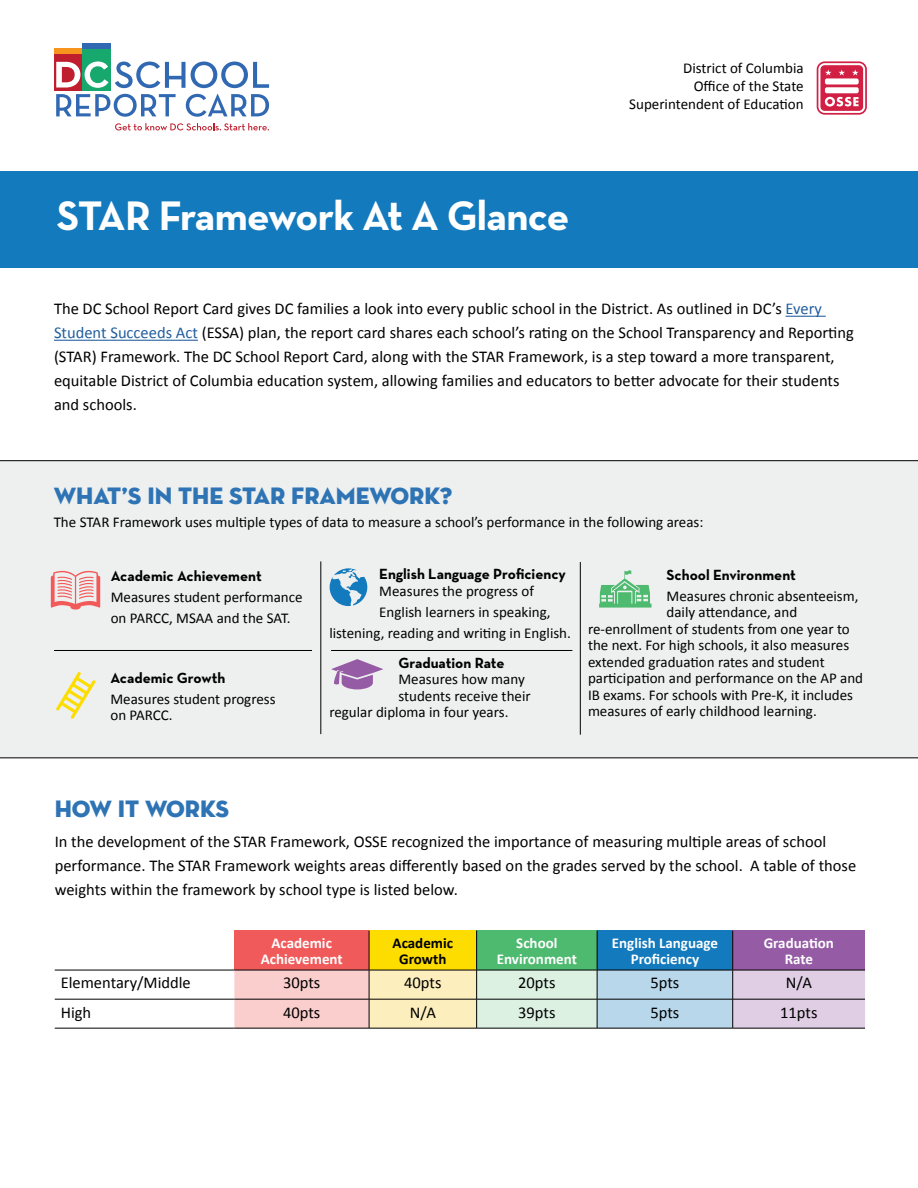
<style>
.page{position:relative;width:918px;height:1188px;background:#fff}
.page>*{position:absolute;margin:0;border:0;box-sizing:border-box;transform-origin:0 0}
.t1{font:700 42px "Neutra Text";letter-spacing:-.02em;color:#fff}
.t2{font:24px "Neutra Disp Titling";color:#2e74b5}
.t3{font:16.5px/24px "Calibri";color:#000}
.t4{font:15px/18px "Calibri";color:#000}
.t5{font:700 15px "Neutra Text";color:#000}
.t6{font:700 15px/16.2px "Calibri";color:#fff;text-align:center}
.t7{font:700 15px/16.2px "Calibri";color:#000;text-align:center}
.s1{color:#215e9e}
</style>
<div class="page">
<div style="left:0;top:461px;width:918px;height:297px;background:#eef0f0"></div>
<hr style="left:0;top:758px;width:918px;height:1px;background:#000">
<hr style="left:0;top:460px;width:918px;height:1px;background:#000">
<div style="left:0;top:171px;width:918px;height:97px;background:#137abd"></div>
<hr style="left:786px;top:316px;width:40px;height:1px;background:#215e9e">
<hr style="left:54px;top:340px;width:144px;height:1px;background:#215e9e">
<svg style="left:331px;top:659px;width:52px;height:30px"></svg>
<svg style="left:599px;top:570px;width:53px;height:38px"></svg>
<hr style="left:321px;top:561px;width:1px;height:173px;background:#000">
<hr style="left:54px;top:650px;width:258px;height:1px;background:#000">
<hr style="left:580px;top:562px;width:1px;height:173px;background:#000">
<hr style="left:331px;top:650px;width:241px;height:1px;background:#000">
<svg style="left:330px;top:568px;width:37px;height:38px"></svg>
<svg style="left:817px;top:61px;width:50px;height:54px"></svg>
<div style="left:234px;top:931px;width:135px;height:39px;background:#f15a5a"></div>
<div style="left:369px;top:931px;width:108px;height:39px;background:#fddc00"></div>
<div style="left:477px;top:931px;width:120px;height:39px;background:#4eba6f"></div>
<div style="left:597px;top:931px;width:136px;height:39px;background:#137abd"></div>
<div style="left:733px;top:931px;width:132px;height:39px;background:#955ba5"></div>
<hr style="left:55px;top:970px;width:179px;height:1px;background:#000">
<hr style="left:55px;top:999px;width:179px;height:1px;background:#000">
<hr style="left:55px;top:1028px;width:179px;height:1px;background:#000">
<hr style="left:477px;top:1028px;width:120px;height:1px;background:#000">
<hr style="left:597px;top:1028px;width:136px;height:1px;background:#000">
<hr style="left:234px;top:1028px;width:135px;height:1px;background:#000">
<hr style="left:369px;top:1028px;width:108px;height:1px;background:#000">
<hr style="left:369px;top:931px;width:1px;height:39px;background:#000">
<hr style="left:476px;top:931px;width:1px;height:39px;background:#000">
<hr style="left:597px;top:931px;width:1px;height:39px;background:#000">
<hr style="left:732px;top:931px;width:1px;height:39px;background:#000">
<svg style="left:234px;top:970px;width:631px;height:58px;background:#dad5d3"></svg>
<hr style="left:477px;top:970px;width:120px;height:1px;background:#000">
<hr style="left:477px;top:999px;width:120px;height:1px;background:#000">
<hr style="left:597px;top:999px;width:136px;height:1px;background:#000">
<hr style="left:733px;top:999px;width:132px;height:1px;background:#000">
<hr style="left:733px;top:1028px;width:132px;height:1px;background:#000">
<svg style="left:56px;top:672px;width:40px;height:47px"></svg>
<svg style="left:51px;top:571px;width:49px;height:39px"></svg>
<svg style="left:115px;top:62px;width:154px;height:26px"></svg>
<svg style="left:56px;top:94px;width:120px;height:23px"></svg>
<svg style="left:186px;top:94px;width:83px;height:23px"></svg>
<div style="left:54px;top:49px;width:28px;height:5px;background:#f7941e"></div>
<div style="left:82px;top:43px;width:29px;height:6px;background:#3168b2"></div>
<div style="left:54px;top:54px;width:28px;height:36px;background:#be1e2d"></div>
<div style="left:82px;top:49px;width:29px;height:41px;background:#17a86e"></div>
<svg style="left:56px;top:62px;width:53px;height:26px"></svg>
<svg style="left:115px;top:123px;width:154px;height:7px"></svg>
<h1 class="t1" style="left:57px;top:189px;width:514px">STAR Framework At A Glance</h1>
<p class="t4" style="left:629px;top:58px;width:176px;text-align:right">District of Columbia<br>Office of the State<br>Superintendent of Education</p>
<p class="t3" style="left:54px;top:296px;width:801px">The DC School Report Card gives DC families a look into every public school in the District. As outlined in DC’s <span class="s1">Every Student Succeeds Act</span> (ESSA) plan, the report card shares each school’s rating on the School Transparency and Reporting (STAR) Framework. The DC School Report Card, along with the STAR Framework, is a step toward a more transparent, equitable District of Columbia education system, allowing families and educators to better advocate for their students and schools.</p>
<h2 class="t2" style="left:54px;top:481px;width:400px">WHAT’S IN THE STAR FRAMEWORK?</h2>
<p class="t4" style="left:54px;top:512px;width:651px">The STAR Framework uses multiple types of data to measure a school’s performance in the following areas:</p>
<p class="t5" style="left:111px;top:567px;width:153px">Academic Achievement</p>
<p class="t4" style="left:111px;top:587px;width:193px;line-height:21px">Measures student performance on PARCC, MSAA and the SAT.</p>
<p class="t5" style="left:110px;top:668px;width:117px">Academic Growth</p>
<p class="t4" style="left:110px;top:690px;width:167px;line-height:16.5px">Measures student progress on PARCC.</p>
<p class="t5" style="left:379px;top:565px;width:188px">English Language Proficiency</p>
<p class="t4" style="left:379px;top:581px;width:156px">Measures the progress of</p>
<p class="t4" style="left:379px;top:602px;width:173px">English learners in speaking,</p>
<p class="t4" style="left:329px;top:623px;width:243px">listening, reading and writing in English.</p>
<p class="t5" style="left:398px;top:653px;width:108px">Graduation Rate</p>
<p class="t4" style="left:398px;top:670px;width:128px">Measures how many</p>
<p class="t4" style="left:398px;top:686px;width:134px">students receive their</p>
<p class="t4" style="left:329px;top:703px;width:181px">regular diploma in four years.</p>
<p class="t5" style="left:667px;top:565px;width:131px">School Environment</p>
<p class="t4" style="left:667px;top:586px;width:194px">Measures chronic absenteeism,</p>
<p class="t4" style="left:667px;top:603px;width:132px">daily attendance, and</p>
<p class="t4" style="left:588px;top:619px;width:263px">re-enrollment of students from one year to</p>
<p class="t4" style="left:588px;top:636px;width:263px">the next. For high schools, it also measures</p>
<p class="t4" style="left:588px;top:652px;width:238px">extended graduation rates and student</p>
<p class="t4" style="left:588px;top:669px;width:277px">participation and performance on the AP and</p>
<p class="t4" style="left:588px;top:685px;width:267px">IB exams. For schools with Pre-K, it includes</p>
<p class="t4" style="left:588px;top:702px;width:230px">measures of early childhood learning.</p>
<h2 class="t2" style="left:55px;top:793px;width:176px">HOW IT WORKS</h2>
<p class="t3" style="left:55px;top:829px;width:803px">In the development of the STAR Framework, OSSE recognized the importance of measuring multiple areas of school performance. The STAR Framework weights areas differently based on the grades served by the school. A table of those weights within the framework by school type is listed below.</p>
<p class="t6" style="left:261px;top:934px;width:83px">Academic<br>Achievement</p>
<p class="t7" style="left:393px;top:934px;width:62px">Academic<br>Growth</p>
<p class="t6" style="left:497px;top:934px;width:82px">School<br>Environment</p>
<p class="t6" style="left:612px;top:934px;width:108px">English Language<br>Proficiency</p>
<p class="t6" style="left:764px;top:934px;width:72px">Graduation<br>Rate</p>
<p class="t3" style="left:61px;top:970px;width:132px">Elementary/Middle</p>
<p class="t3" style="left:283px;top:970px;width:39px">30pts</p>
<p class="t3" style="left:404px;top:970px;width:39px">40pts</p>
<p class="t3" style="left:518px;top:970px;width:39px">20pts</p>
<p class="t3" style="left:650px;top:970px;width:30px">5pts</p>
<p class="t3" style="left:786px;top:970px;width:28px">N/A</p>
<p class="t3" style="left:61px;top:1000px;width:32px">High</p>
<p class="t3" style="left:283px;top:1000px;width:39px">40pts</p>
<p class="t3" style="left:410px;top:1000px;width:28px">N/A</p>
<p class="t3" style="left:518px;top:1000px;width:39px">39pts</p>
<p class="t3" style="left:650px;top:1000px;width:30px">5pts</p>
<p class="t3" style="left:780px;top:1000px;width:39px">11pts</p>
</div>
